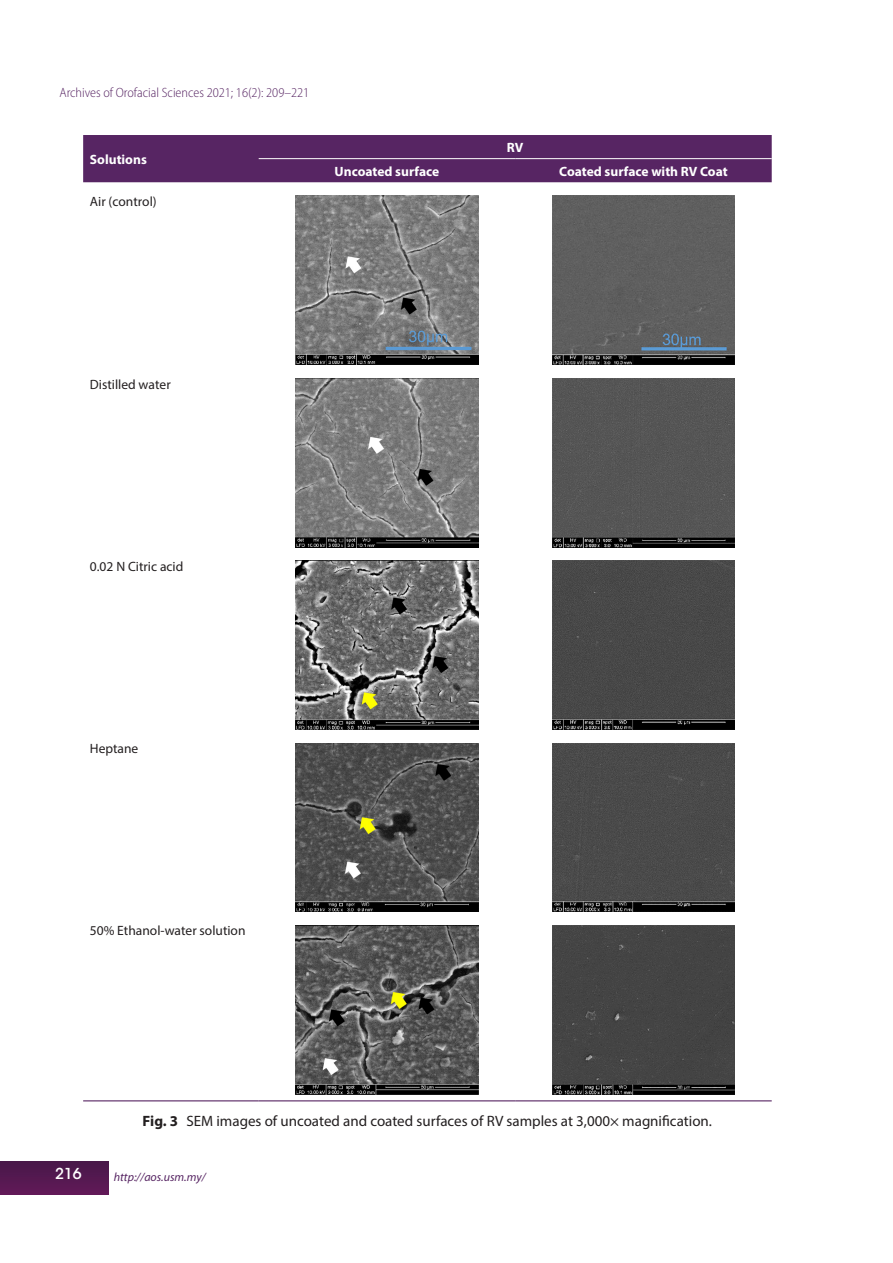
<style>
.page{position:relative;width:893px;height:1263px;background:#fff}
.page>*{position:absolute;margin:0;border:0;box-sizing:border-box;transform-origin:0 0}
.t1{font:15px "Myriad Pro";color:#231f20}
.t2{font:500 15px "ITC Avant Garde Std";color:#fff}
.t3{font:13.5px "Myriad Pro";color:#231f20}
.t4{font:700 13.5px "Myriad Pro";color:#fff}
.t5{font:300 semi-condensed 13.5px "Myriad Pro";color:#572563}
.t6{font:italic 12px "Myriad Pro";color:#572563}
.s1{font-weight:700}
</style>
<div class="page">
<div style="left:0;top:1161px;width:109px;height:33px;background:#551950"></div>
<div style="left:83px;top:135px;width:689px;height:47px;background:#572563"></div>
<hr style="left:83px;top:1100px;width:176px;height:1px;background:#572563">
<hr style="left:259px;top:1100px;width:256px;height:1px;background:#572563">
<hr style="left:515px;top:1100px;width:257px;height:1px;background:#572563">
<hr style="left:259px;top:158px;width:256px;height:1px;background:#fff">
<hr style="left:515px;top:158px;width:257px;height:1px;background:#fff">
<img style="left:296px;top:196px;width:182px;height:168px">
<img style="left:552px;top:196px;width:183px;height:168px">
<img style="left:296px;top:378px;width:182px;height:169px">
<img style="left:552px;top:378px;width:183px;height:169px">
<img style="left:296px;top:561px;width:182px;height:168px">
<img style="left:552px;top:561px;width:183px;height:168px">
<img style="left:296px;top:743px;width:182px;height:169px">
<img style="left:552px;top:743px;width:183px;height:169px">
<img style="left:296px;top:925px;width:182px;height:169px">
<img style="left:552px;top:925px;width:183px;height:169px">
<p class="t5" style="left:60px;top:85px;width:251px">Archives of Orofacial Sciences 2021; 16(2): 209–221</p>
<p class="t4" style="left:90px;top:150px;width:58px">Solutions</p>
<p class="t3" style="left:90px;top:193px;width:68px">Air (control)</p>
<p class="t4" style="left:507px;top:139px;width:18px">RV</p>
<p class="t4" style="left:335px;top:162px;width:106px">Uncoated surface</p>
<p class="t4" style="left:559px;top:162px;width:170px">Coated surface with RV Coat</p>
<p class="t3" style="left:90px;top:376px;width:82px">Distilled water</p>
<p class="t3" style="left:90px;top:558px;width:95px">0.02 N Citric acid</p>
<p class="t3" style="left:90px;top:740px;width:50px">Heptane</p>
<p class="t3" style="left:90px;top:923px;width:157px">50% Ethanol-water solution</p>
<p class="t2" style="left:55px;top:1164px;width:28px">216</p>
<p class="t1" style="left:143px;top:1111px;width:571px"><span class="s1">Fig. 3</span> SEM images of uncoated and coated surfaces of RV samples at 3,000× magnification.</p>
<p class="t6" style="left:114px;top:1169px;width:93px">http://aos.usm.my/</p>
</div>
